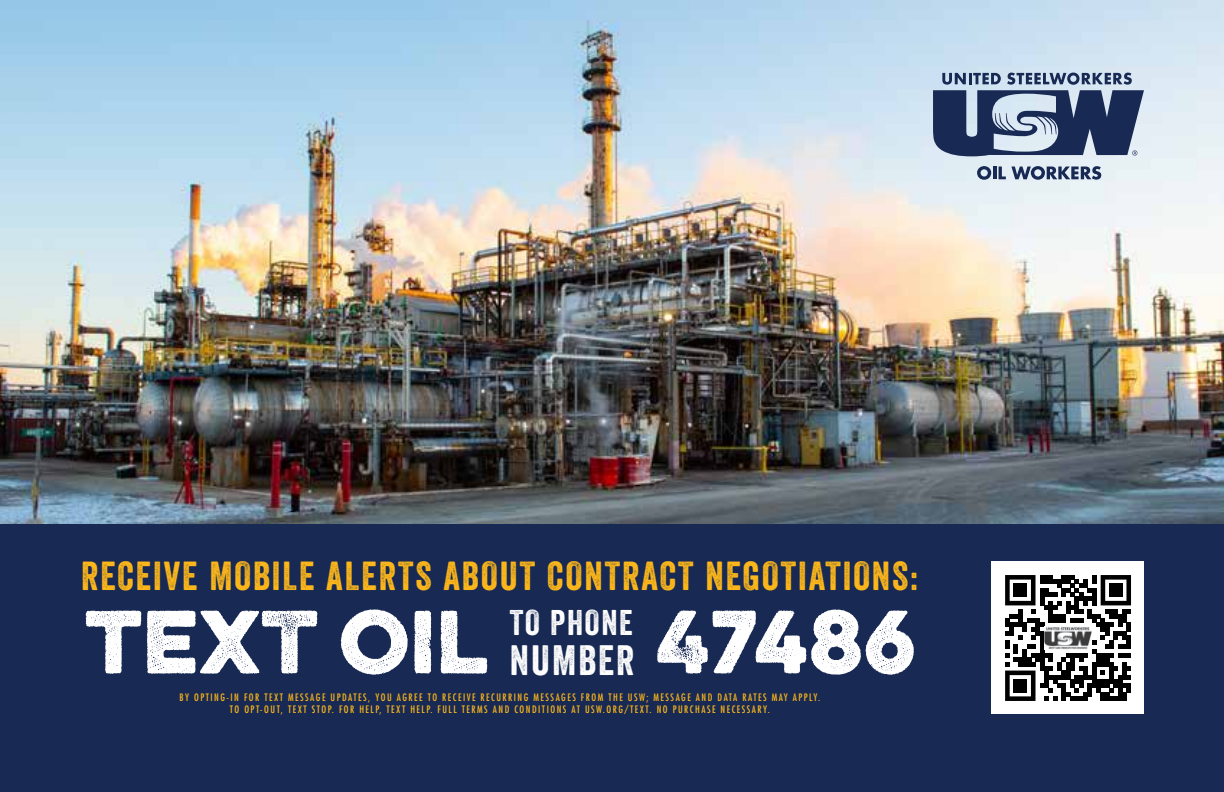
<style>
.page{position:relative;width:1224px;height:792px;background:#fff}
.page>*{position:absolute;margin:0;border:0;box-sizing:border-box;transform-origin:0 0}
.t1{font:700 79.8px "Eveleth Dot";letter-spacing:.01em;color:#fff}
.t2{font:41.2px "Veneer";letter-spacing:.05em;color:#fff}
.t3{font:39.4px "Veneer";letter-spacing:.05em;color:#fdb71a}
.t4{font:34.6px "Veneer";letter-spacing:.05em;color:#fff}
.t5{font:condensed 10px/12px "Futura Std";letter-spacing:.15em;color:#fdb71a;text-align:center}
.s1{font-weight:400}
.s2{font-family:"Eveleth Dot";font-size:79.8px}
.s3{font-family:"Eveleth Dot";font-weight:700;font-size:79.8px}
</style>
<div class="page">
<img style="left:0;top:0;width:1224px;height:524px">
<div style="left:0;top:524px;width:1224px;height:268px;background:#182a54"></div>
<div style="left:992px;top:561px;width:152px;height:152px;background:#fff"></div>
<svg style="left:1005px;top:575px;width:126px;height:126px"></svg>
<div style="left:1014px;top:584px;width:13px;height:13px;background:#000"></div>
<div style="left:1109px;top:584px;width:13px;height:13px;background:#000"></div>
<div style="left:1014px;top:679px;width:13px;height:13px;background:#000"></div>
<img style="left:1044px;top:626px;width:48px;height:24px">
<svg style="left:933px;top:73px;width:211px;height:83px;background:#667694"></svg>
<svg style="left:977px;top:166px;width:124px;height:14px;background:#7a87a1"></svg>
<h3 class="t3" style="left:81px;top:552px;width:838px">RECEIVE MOBILE ALERTS ABOUT CONTRACT NEGOTIATIONS:</h3>
<h1 class="t1" style="left:85px;top:581px;width:404px">TEX<span class="s1">T</span> OIL</h1>
<h3 class="t4" style="left:510px;top:601px;width:124px">TO PHONE</h3>
<h2 class="t2" style="left:510px;top:635px;width:407px">NUMBER <span class="s2">4</span><span class="s3">7486</span></h2>
<p class="t5" style="left:180px;top:691px;width:642px">BY OPTING-IN FOR TEXT MESSAGE UPDATES, YOU AGREE TO RECEIVE RECURRING MESSAGES FROM THE USW; MESSAGE AND DATA RATES MAY APPLY.<br>TO OPT-OUT, TEXT STOP. FOR HELP, TEXT HELP. FULL TERMS AND CONDITIONS AT USW.ORG/TEXT. NO PURCHASE NECESSARY.</p>
</div>
